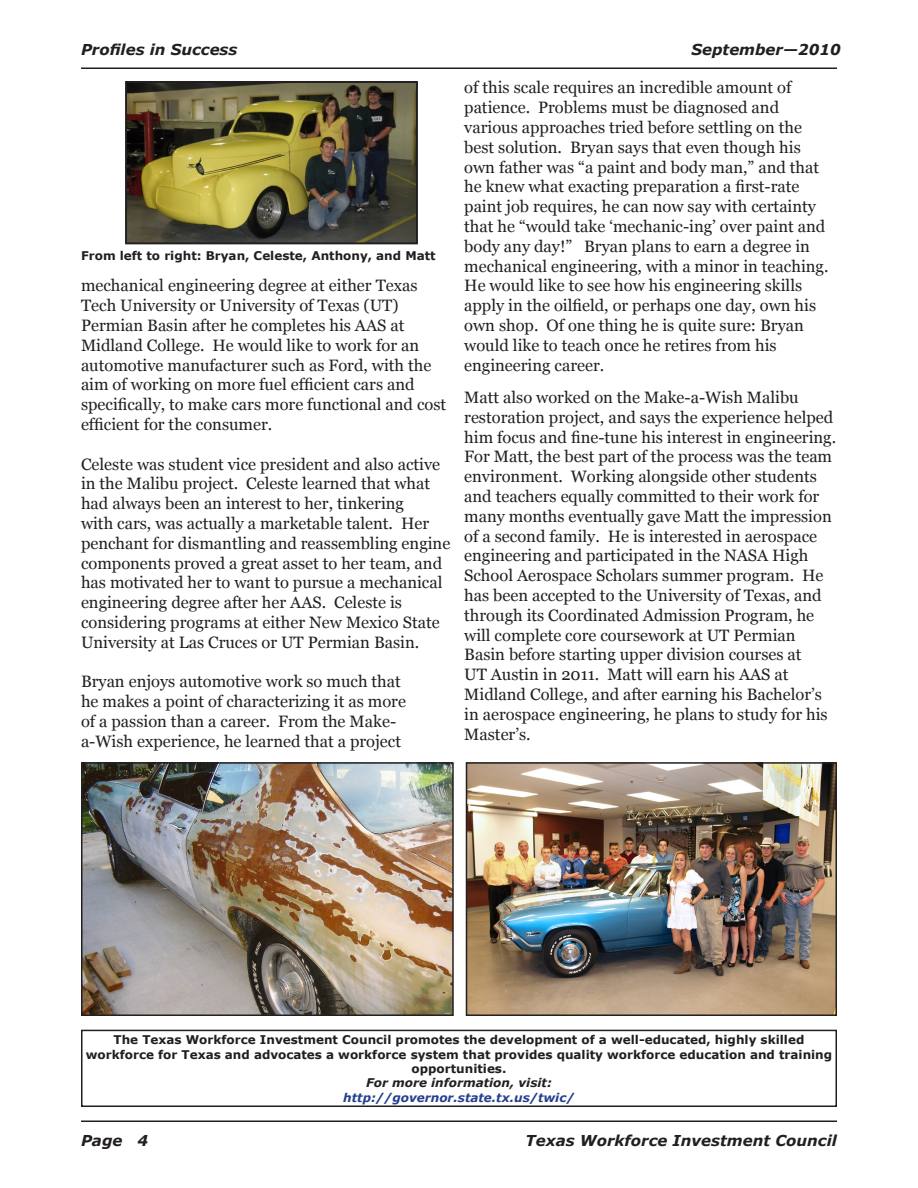
<style>
.page{position:relative;width:918px;height:1188px;background:#fff}
.page>*{position:absolute;margin:0;border:0;box-sizing:border-box;transform-origin:0 0}
.t1{font:16.5px/19.8px "Georgia";color:#231f20}
.t2{font:italic 700 15px "Verdana";color:#231f20}
.Profiles_basic_text{font:700 12px/14.4px "Verdana";color:#231f20;text-align:center}
.Profiles_basic_text-2{font:italic 700 12px "Verdana";color:#253f8e}
.Profiles_basic_text-3{font:italic 700 12px "Verdana";color:#231f20}
</style>
<div class="page">
<hr style="left:81px;top:68px;width:756px;height:1px;background:#231f20">
<hr style="left:81px;top:1120px;width:756px;height:2px;background:#231f20">
<img style="left:84px;top:765px;width:367px;height:248px">
<div style="left:81px;top:762px;width:373px;height:254px;border:2px solid #231f20"></div>
<img style="left:469px;top:765px;width:365px;height:248px">
<div style="left:466px;top:762px;width:371px;height:254px;border:2px solid #231f20"></div>
<div style="left:81px;top:1030px;width:756px;height:77px;border:2px solid #231f20"></div>
<img style="left:128px;top:84px;width:287px;height:157px">
<div style="left:125px;top:81px;width:293px;height:163px;border:2px solid #231f20"></div>
<p class="t2" style="left:81px;top:40px;width:158px">Profiles in Success</p>
<p class="t2" style="left:691px;top:40px;width:151px">September—2010</p>
<p class="Profiles_basic_text" style="left:81px;top:248px;width:356px">From left to right: Bryan, Celeste, Anthony, and Matt</p>
<p class="t1" style="left:81px;top:276px;width:367px">mechanical engineering degree at either Texas Tech University or University of Texas (UT)<br>Permian Basin after he completes his AAS at Midland College. He would like to work for an automotive manufacturer such as Ford, with the aim of working on more fuel efficient cars and specifically, to make cars more functional and cost efficient for the consumer.</p>
<p class="t1" style="left:81px;top:454px;width:371px">Celeste was student vice president and also active in the Malibu project. Celeste learned that what had always been an interest to her, tinkering<br>with cars, was actually a marketable talent. Her penchant for dismantling and reassembling engine components proved a great asset to her team, and has motivated her to want to pursue a mechanical engineering degree after her AAS. Celeste is considering programs at either New Mexico State University at Las Cruces or UT Permian Basin.</p>
<p class="t1" style="left:81px;top:672px;width:327px">Bryan enjoys automotive work so much that he makes a point of characterizing it as more of a passion than a career. From the Make&shy;a-Wish experience, he learned that a project</p>
<p class="t1" style="left:464px;top:78px;width:366px">of this scale requires an incredible amount of patience. Problems must be diagnosed and various approaches tried before settling on the best solution. Bryan says that even though his own father was “a paint and body man,” and that he knew what exacting preparation a first-rate paint job requires, he can now say with certainty that he “would take ‘mechanic-ing’ over paint and body any day!” Bryan plans to earn a degree in mechanical engineering, with a minor in teaching.<br>He would like to see how his engineering skills apply in the oilfield, or perhaps one day, own his own shop. Of one thing he is quite sure: Bryan would like to teach once he retires from his engineering career.</p>
<p class="t1" style="left:464px;top:387px;width:373px">Matt also worked on the Make-a-Wish Malibu restoration project, and says the experience helped him focus and fine-tune his interest in engineering.<br>For Matt, the best part of the process was the team environment. Working alongside other students and teachers equally committed to their work for many months eventually gave Matt the impression of a second family. He is interested in aerospace engineering and participated in the NASA High School Aerospace Scholars summer program. He has been accepted to the University of Texas, and through its Coordinated Admission Program, he will complete core coursework at UT Permian Basin before starting upper division courses at<br>UT Austin in 2011. Matt will earn his AAS at Midland College, and after earning his Bachelor’s in aerospace engineering, he plans to study for his Master’s.</p>
<p class="Profiles_basic_text" style="left:86px;top:1032px;width:748px">The Texas Workforce Investment Council promotes the development of a well-educated, highly skilled workforce for Texas and advocates a workforce system that provides quality workforce education and training opportunities.</p>
<p class="Profiles_basic_text-3" style="left:366px;top:1075px;width:187px">For more information, visit:</p>
<p class="Profiles_basic_text-2" style="left:343px;top:1090px;width:233px">http://governor.state.tx.us/twic/</p>
<p class="t2" style="left:81px;top:1131px;width:69px">Page 4</p>
<p class="t2" style="left:526px;top:1131px;width:313px">Texas Workforce Investment Council</p>
</div>
